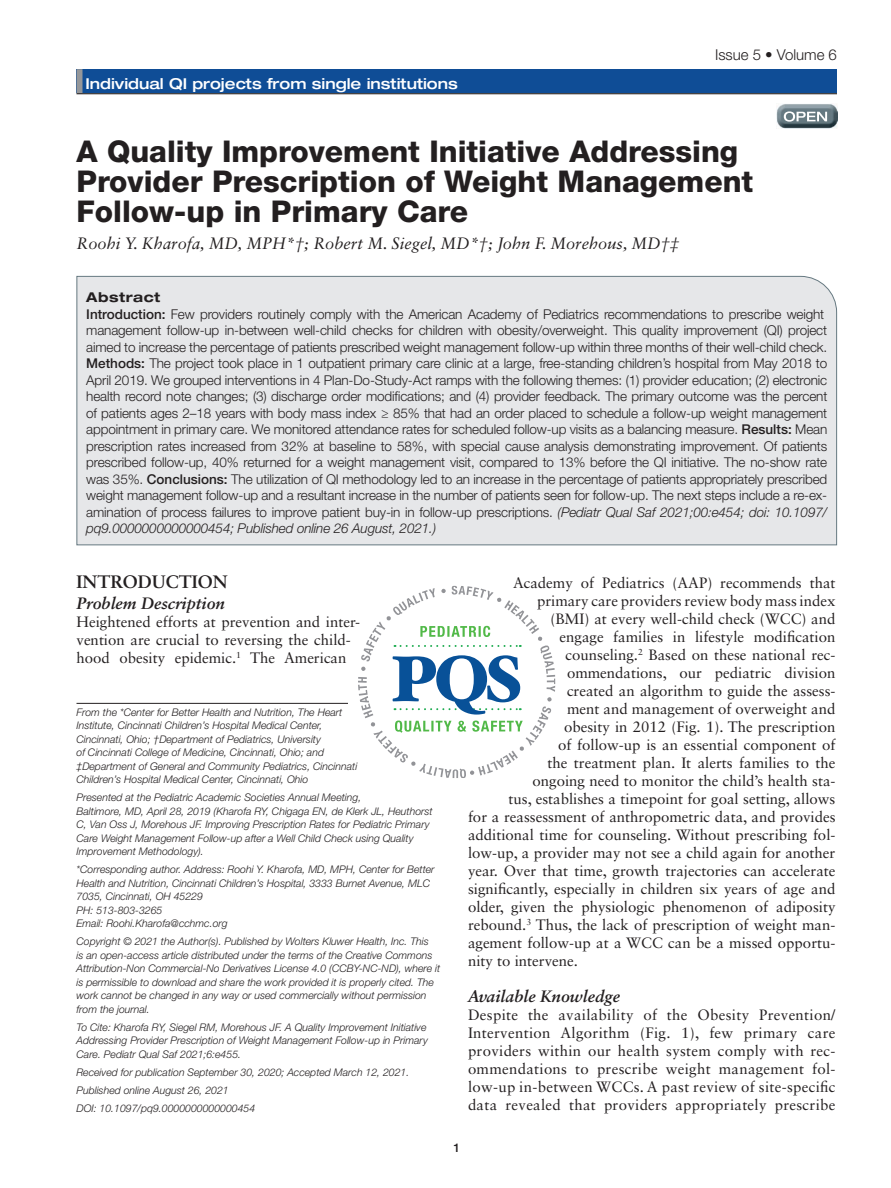
<style>
.page{position:relative;width:891px;height:1188px;background:#fff}
.page>*{position:absolute;margin:0;border:0;box-sizing:border-box;transform-origin:0 0}
.t1{font:800 30px/30px "Helvetica Neue LT Std";color:#231f20}
.t2{font:700 18px "Sabon LT Std";color:#231f20}
.t3{font:italic 16.5px "Sabon LT Std";color:#231f20}
.t4{font:italic 700 16.5px "Sabon LT Std";color:#231f20}
.t5{font:15px/18px "Sabon LT Std";color:#231f20}
.t6{font:500 expanded 15px "Helvetica Neue LT Std";color:#fff}
.t7{font:300 15px "Helvetica Neue LT Std";color:#231f20}
.t8{font:300 13.5px/16.5px "Helvetica Neue LT Std";letter-spacing:-.01em;color:#231f20}
.t9{font:500 12px "Helvetica Neue LT Std";color:#231f20}
.t10{font:italic 300 10.5px/13.5px "Helvetica Neue LT Std";color:#231f20}
.s1{font-weight:700;font-stretch:expanded}
.s2{font-weight:500}
.s3{font-style:italic}
</style>
<div class="page">
<img style="left:776px;top:104px;width:61px;height:25px">
<svg style="left:784px;top:111px;width:43px;height:11px"></svg>
<div style="left:76px;top:276px;width:761px;height:270px;background:#e6e7e9"></div>
<hr style="left:76px;top:703px;width:272px;height:1px;background:#231f20">
<svg style="left:358px;top:586px;width:197px;height:192px"></svg>
<div style="left:76px;top:69px;width:761px;height:24px;background:#0f4d96"></div>
<div style="left:76px;top:69px;width:6px;height:24px;background:#95979a"></div>
<hr style="left:76px;top:93px;width:761px;height:1px;background:#231f20">
<p class="t6" style="left:86px;top:74px;width:374px">Individual QI projects from single institutions</p>
<p class="t7" style="left:715px;top:46px;width:123px">Issue 5 • Volume 6</p>
<h1 class="t1" style="left:76px;top:136px;width:678px">A Quality Improvement Initiative Addressing<br>Provider Prescription of Weight Management<br>Follow-up in Primary Care</h1>
<p class="t3" style="left:76px;top:234px;width:604px">Roohi Y. Kharofa, MD, MPH*†; Robert M. Siegel, MD*†; John F. Morehous, MD†‡</p>
<p class="t8" style="left:86px;top:289px;width:743px"><span class="s1">Abstract<br></span><span class="s2">Introduction:</span> Few providers routinely comply with the American Academy of Pediatrics recommendations to prescribe weight management follow-up in-between well-child checks for children with obesity/overweight. This quality improvement (QI) project aimed to increase the percentage of patients prescribed weight management follow-up within three months of their well-child check.<br><span class="s2">Methods:</span> The project took place in 1 outpatient primary care clinic at a large, free-standing children’s hospital from May 2018 to April 2019. We grouped interventions in 4 Plan-Do-Study-Act ramps with the following themes: (1) provider education; (2) electronic health record note changes; (3) discharge order modifications; and (4) provider feedback. The primary outcome was the percent of patients ages 2–18 years with body mass index <span class="s3">≥</span> 85% that had an order placed to schedule a follow-up weight management appointment in primary care. We monitored attendance rates for scheduled follow-up visits as a balancing measure. <span class="s2">Results:</span> Mean prescription rates increased from 32% at baseline to 58%, with special cause analysis demonstrating improvement. Of patients prescribed follow-up, 40% returned for a weight management visit, compared to 13% before the QI initiative. The no-show rate was 35%. <span class="s2">Conclusions:</span> The utilization of QI methodology led to an increase in the percentage of patients appropriately prescribed weight management follow-up and a resultant increase in the number of patients seen for follow-up. The next steps include a re-ex&shy;amination of process failures to improve patient buy-in in follow-up prescriptions. <span class="s3">(Pediatr Qual Saf 2021;00:e454; doi: 10.1097/ pq9.0000000000000454; Published online 26 August, 2021.)</span></p>
<h2 class="t2" style="left:76px;top:570px;width:153px">INTRODUCTION</h2>
<p class="t4" style="left:76px;top:593px;width:150px">Problem Description</p>
<p class="t5" style="left:76px;top:612px;width:285px">Heightened efforts at prevention and inter&shy;vention are crucial to reversing the child&shy;hood obesity epidemic.<sup>1</sup> The American</p>
<p class="t10" style="left:76px;top:705px;width:282px">From the *Center for Better Health and Nutrition, The Heart Institute, Cincinnati Children’s Hospital Medical Center, Cincinnati, Ohio; †Department of Pediatrics, University<br>of Cincinnati College of Medicine, Cincinnati, Ohio; and ‡Department of General and Community Pediatrics, Cincinnati Children’s Hospital Medical Center, Cincinnati, Ohio</p>
<p class="t10" style="left:76px;top:791px;width:358px">Presented at the Pediatric Academic Societies Annual Meeting,<br>Baltimore, MD, April 28, 2019 (Kharofa RY, Chigaga EN, de Klerk JL, Heuthorst C, Van Oss J, Morehous JF. Improving Prescription Rates for Pediatric Primary Care Weight Management Follow-up after a Well Child Check using Quality Improvement Methodology).</p>
<p class="t10" style="left:76px;top:863px;width:360px">*Corresponding author. Address: Roohi Y. Kharofa, MD, MPH, Center for Better Health and Nutrition, Cincinnati Children’s Hospital, 3333 Burnet Avenue, MLC 7035, Cincinnati, OH 45229<br>PH: 513-803-3265<br>Email: Roohi.Kharofa@cchmc.org</p>
<p class="t10" style="left:76px;top:935px;width:365px">Copyright © 2021 the Author(s). Published by Wolters Kluwer Health, Inc. This<br>is an open-access article distributed under the terms of the Creative Commons Attribution-Non Commercial-No Derivatives License 4.0 (CCBY-NC-ND), where it is permissible to download and share the work provided it is properly cited. The work cannot be changed in any way or used commercially without permission from the journal.</p>
<p class="t10" style="left:76px;top:1020px;width:353px">To Cite: Kharofa RY, Siegel RM, Morehous JF. A Quality Improvement Initiative<br>Addressing Provider Prescription of Weight Management Follow-up in Primary<br>Care. Pediatr Qual Saf 2021;6:e455.</p>
<p class="t10" style="left:76px;top:1063px;width:334px;line-height:18px">Received for publication September 30, 2020; Accepted March 12, 2021.<br>Published online August 26, 2021<br>DOI: 10.1097/pq9.0000000000000454</p>
<p class="t5" style="left:513px;top:573px;width:324px">Academy of Pediatrics (AAP) recommends that</p>
<p class="t5" style="left:537px;top:591px;width:300px">primary care providers review body mass index</p>
<p class="t5" style="left:551px;top:609px;width:286px">(BMI) at every well-child check (WCC) and</p>
<p class="t5" style="left:560px;top:627px;width:277px">engage families in lifestyle modification</p>
<p class="t5" style="left:566px;top:645px;width:271px">counseling.<sup>2</sup> Based on these national rec-</p>
<p class="t5" style="left:567px;top:663px;width:270px">ommendations, our pediatric division</p>
<p class="t5" style="left:567px;top:681px;width:270px">created an algorithm to guide the assess-</p>
<p class="t5" style="left:567px;top:699px;width:270px">ment and management of overweight and</p>
<p class="t5" style="left:564px;top:717px;width:273px">obesity in 2012 (Fig. 1). The prescription</p>
<p class="t5" style="left:558px;top:735px;width:279px">of follow-up is an essential component of</p>
<p class="t5" style="left:548px;top:753px;width:289px">the treatment plan. It alerts families to the</p>
<p class="t5" style="left:533px;top:771px;width:305px">ongoing need to monitor the child’s health sta-</p>
<p class="t5" style="left:509px;top:789px;width:328px">tus, establishes a timepoint for goal setting, allows</p>
<p class="t5" style="left:468px;top:807px;width:369px">for a reassessment of anthropometric data, and provides</p>
<p class="t5" style="left:468px;top:825px;width:369px">additional time for counseling. Without prescribing fol-</p>
<p class="t5" style="left:468px;top:843px;width:369px">low-up, a provider may not see a child again for another</p>
<p class="t5" style="left:468px;top:861px;width:369px">year. Over that time, growth trajectories can accelerate</p>
<p class="t5" style="left:468px;top:879px;width:369px">significantly, especially in children six years of age and</p>
<p class="t5" style="left:468px;top:897px;width:369px">older, given the physiologic phenomenon of adiposity</p>
<p class="t5" style="left:468px;top:915px;width:369px">rebound.<sup>3</sup> Thus, the lack of prescription of weight man-</p>
<p class="t5" style="left:468px;top:933px;width:369px">agement follow-up at a WCC can be a missed opportu-</p>
<p class="t5" style="left:468px;top:951px;width:112px">nity to intervene.</p>
<p class="t4" style="left:468px;top:986px;width:154px">Available Knowledge</p>
<p class="t5" style="left:468px;top:1005px;width:369px;text-align:justify">Despite the availability of the Obesity Prevention/ Intervention Algorithm (Fig. 1), few primary care providers within our health system comply with rec&shy;ommendations to prescribe weight management fol&shy;low-up in-between WCCs. A past review of site-specific data revealed that providers appropriately prescribe</p>
<p class="t9" style="left:453px;top:1140px;width:8px">1</p>
</div>
